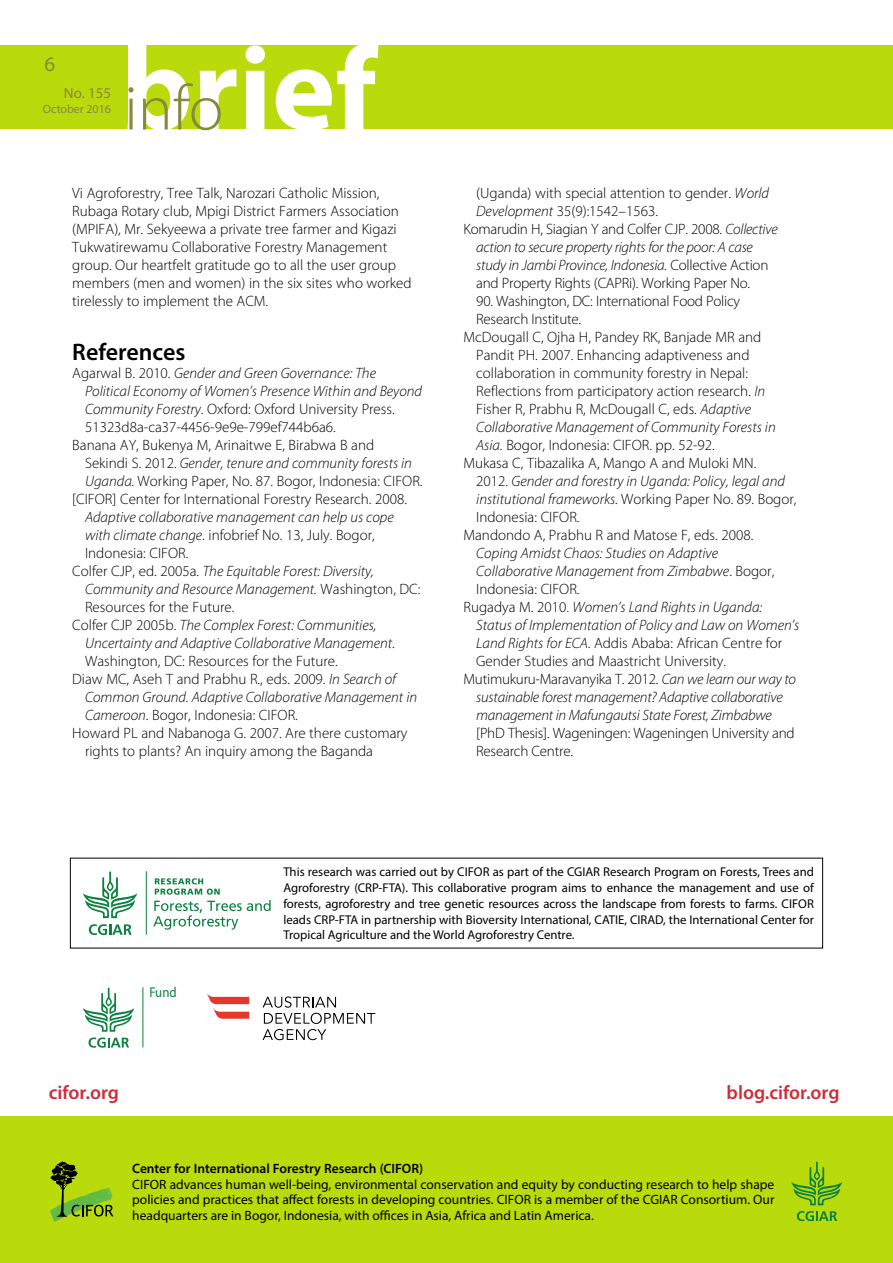
<style>
.page{position:relative;width:893px;height:1263px;background:#fff}
.page>*{position:absolute;margin:0;border:0;box-sizing:border-box;transform-origin:0 0}
.t1{font:600 24px "Myriad Pro";color:#000}
.t2{font:21px "Myriad Pro";color:#878a3b}
.t3{font:600 19.5px "Myriad Pro";color:#d22b39}
.t4{font:300 15px/18px "Myriad Pro";color:#000}
.t5{font:italic 300 15px "Myriad Pro";color:#000}
.t6{font:15px "Myriad Pro";color:#878a3b}
.t7{font:300 15px "Myriad Pro";color:#878a3b}
.t8{font:14.25px "Myriad Pro";color:#0c8241;scale:.9 1}
.t9{font:13.5px/15.8px "Myriad Pro";color:#000;text-align:justify}
.t10{font:600 13.5px "Myriad Pro";color:#000}
.t11{font:12.75px/15.8px "Myriad Pro";color:#000;text-align:justify}
.t12{font:12px "Myriad Pro";color:#878a3b}
.s1{font-style:normal}
.s2{font-style:italic}
.s3{font-style:normal;color:#272627}
</style>
<div class="page">
<div style="left:0;top:45px;width:893px;height:84px;background:#b9db0c"></div>
<svg style="left:128px;top:45px;width:250px;height:85px"></svg>
<div style="left:0;top:1116px;width:893px;height:147px;background:#b9db0c"></div>
<svg style="left:50px;top:1162px;width:64px;height:60px"></svg>
<svg style="left:791px;top:1161px;width:51px;height:44px"></svg>
<svg style="left:797px;top:1211px;width:40px;height:10px"></svg>
<svg style="left:83px;top:871px;width:54px;height:47px"></svg>
<svg style="left:89px;top:924px;width:43px;height:11px"></svg>
<svg style="left:153px;top:878px;width:118px;height:52px"></svg>
<hr style="left:146px;top:871px;width:1px;height:64px;background:#0c8241">
<svg style="left:83px;top:987px;width:51px;height:61px"></svg>
<hr style="left:143px;top:987px;width:1px;height:60px;background:#0c8241">
<svg style="left:263px;top:996px;width:112px;height:44px"></svg>
<svg style="left:207px;top:993px;width:42px;height:26px"></svg>
<h2 class="t2" style="left:45px;top:51px;width:12px">6</h2>
<p class="t7" style="left:73px;top:84px;width:39px">No. 20</p>
<p class="t12" style="left:43px;top:102px;width:70px">October 2016</p>
<p class="t6" style="left:64px;top:84px;width:49px">No. 155</p>
<p class="t4" style="left:72px;top:184px;width:341px">Vi Agroforestry, Tree Talk, Narozari Catholic Mission, Rubaga Rotary club, Mpigi District Farmers Association (MPIFA), Mr. Sekyeewa a private tree farmer and Kigazi Tukwatirewamu Collaborative Forestry Management group. Our heartfelt gratitude go to all the user group members (men and women) in the six sites who worked tirelessly to implement the ACM.</p>
<h1 class="t1" style="left:72px;top:337px;width:115px">References</h1>
<p class="t5" style="left:72px;top:364px;width:305px"><span class="s1">Agarwal B. 2010.</span> Gender and Green Governance: The</p>
<p class="t5" style="left:85px;top:382px;width:339px">Political Economy of Women’s Presence Within and Beyond</p>
<p class="t4" style="left:85px;top:400px;width:311px"><span class="s2">Community Forestry</span>. Oxford: Oxford University Press.</p>
<p class="t4" style="left:85px;top:418px;width:252px">51323d8a-ca37-4456-9e9e-799ef744b6a6.</p>
<p class="t4" style="left:72px;top:436px;width:303px">Banana AY, Bukenya M, Arinaitwe E, Birabwa B and</p>
<p class="t5" style="left:85px;top:454px;width:328px"><span class="s1">Sekindi S. 2012.</span> Gender, tenure and community forests in</p>
<p class="t4" style="left:85px;top:472px;width:339px"><span class="s2">Uganda.</span> Working Paper, No. 87. Bogor, Indonesia: CIFOR.</p>
<p class="t4" style="left:72px;top:490px;width:336px">[CIFOR] Center for International Forestry Research. 2008.</p>
<p class="t5" style="left:85px;top:508px;width:310px">Adaptive collaborative management can help us cope</p>
<p class="t4" style="left:85px;top:526px;width:291px"><span class="s2">with climate change</span>. infobrief No. 13, July. Bogor,</p>
<p class="t4" style="left:85px;top:544px;width:105px">Indonesia: CIFOR.</p>
<p class="t5" style="left:72px;top:562px;width:303px"><span class="s1">Colfer CJP, ed. 2005a.</span> The Equitable Forest: Diversity,</p>
<p class="t5" style="left:85px;top:580px;width:337px">Community and Resource Management. <span class="s1">Washington, DC:</span></p>
<p class="t4" style="left:85px;top:598px;width:151px">Resources for the Future.</p>
<p class="t5" style="left:72px;top:616px;width:306px"><span class="s1">Colfer CJP 2005b.</span> The Complex Forest: Communities,</p>
<p class="t5" style="left:85px;top:634px;width:311px">Uncertainty and Adaptive Collaborative Management<span class="s1">.</span></p>
<p class="t4" style="left:85px;top:652px;width:254px">Washington, DC: Resources for the Future.</p>
<p class="t4" style="left:72px;top:670px;width:325px">Diaw MC, Aseh T and Prabhu R., eds. 2009. <span class="s2">In Search of</span></p>
<p class="t5" style="left:85px;top:688px;width:334px">Common Ground. Adaptive Collaborative Management in</p>
<p class="t4" style="left:85px;top:706px;width:214px"><span class="s2">Cameroon</span>. Bogor, Indonesia: CIFOR.</p>
<p class="t4" style="left:72px;top:724px;width:337px">Howard PL and Nabanoga G. 2007. Are there customary</p>
<p class="t4" style="left:85px;top:742px;width:289px">rights to plants? An inquiry among the Baganda</p>
<p class="t4" style="left:476px;top:184px;width:294px">(Uganda) with special attention to gender. <span class="s2">World</span></p>
<p class="t4" style="left:476px;top:202px;width:183px"><span class="s2">Development</span> 35(9):1542–1563.</p>
<p class="t4" style="left:463px;top:220px;width:316px">Komarudin H, Siagian Y and Colfer CJP. 2008. <span class="s2">Collective</span></p>
<p class="t5" style="left:476px;top:238px;width:278px">action to secure property rights for the poor: A case</p>
<p class="t5" style="left:476px;top:256px;width:294px">study in Jambi Province, Indonesia. <span class="s1">Collective Action</span></p>
<p class="t4" style="left:476px;top:274px;width:275px">and Property Rights (CAPRi). Working Paper No.</p>
<p class="t4" style="left:476px;top:292px;width:265px">90. Washington, DC: International Food Policy</p>
<p class="t4" style="left:476px;top:310px;width:106px">Research Institute.</p>
<p class="t4" style="left:463px;top:328px;width:299px">McDougall C, Ojha H, Pandey RK, Banjade MR and</p>
<p class="t4" style="left:476px;top:346px;width:275px">Pandit PH. 2007. Enhancing adaptiveness and</p>
<p class="t4" style="left:476px;top:364px;width:273px">collaboration in community forestry in Nepal:</p>
<p class="t4" style="left:476px;top:382px;width:291px">Reflections from participatory action research. <span class="s2">In</span></p>
<p class="t4" style="left:476px;top:400px;width:276px">Fisher R, Prabhu R, McDougall C, eds. <span class="s2">Adaptive</span></p>
<p class="t5" style="left:476px;top:418px;width:301px">Collaborative Management of Community Forests in</p>
<p class="t4" style="left:476px;top:436px;width:240px"><span class="s2">Asia.</span> Bogor, Indonesia: CIFOR. pp. 52-92.</p>
<p class="t4" style="left:463px;top:454px;width:294px">Mukasa C, Tibazalika A, Mango A and Muloki MN.</p>
<p class="t5" style="left:476px;top:472px;width:310px"><span class="s1">2012.</span> Gender and forestry in Uganda: Policy, legal and</p>
<p class="t5" style="left:476px;top:490px;width:322px">institutional frameworks. <span class="s1">Working Paper No. 89. Bogor,</span></p>
<p class="t4" style="left:476px;top:508px;width:105px">Indonesia: CIFOR.</p>
<p class="t4" style="left:463px;top:526px;width:291px">Mandondo A, Prabhu R and Matose F, eds. 2008.</p>
<p class="t5" style="left:476px;top:544px;width:244px">Coping Amidst Chaos: Studies on Adaptive</p>
<p class="t5" style="left:476px;top:562px;width:300px">Collaborative Management from Zimbabwe<span class="s1">. Bogor,</span></p>
<p class="t4" style="left:476px;top:580px;width:105px">Indonesia: CIFOR.</p>
<p class="t5" style="left:463px;top:598px;width:300px"><span class="s1">Rugadya M. 2010</span><span class="s3">.</span> Women’s Land Rights in Uganda:</p>
<p class="t5" style="left:476px;top:616px;width:325px">Status of Implementation of Policy and Law on Women’s</p>
<p class="t4" style="left:476px;top:634px;width:307px"><span class="s2">Land Rights for ECA</span>. Addis Ababa: African Centre for</p>
<p class="t4" style="left:476px;top:652px;width:251px">Gender Studies and Maastricht University.</p>
<p class="t4" style="left:463px;top:670px;width:334px">Mutimukuru-Maravanyika T. 2012. <span class="s2">Can we learn our way to</span></p>
<p class="t5" style="left:476px;top:688px;width:308px">sustainable forest management? Adaptive collaborative</p>
<p class="t5" style="left:476px;top:706px;width:297px">management in Mafungautsi State Forest, Zimbabwe</p>
<p class="t4" style="left:476px;top:724px;width:320px">[PhD Thesis]. Wageningen: Wageningen University and<br>Research Centre.</p>
<p class="t8" style="left:149px;top:983px;width:32px">Fund</p>
<p class="t11" style="left:283px;top:864px;width:532px">This research was carried out by CIFOR as part of the CGIAR Research Program on Forests, Trees and Agroforestry (CRP-FTA). This collaborative program aims to enhance the management and use of forests, agroforestry and tree genetic resources across the landscape from forests to farms. CIFOR leads CRP-FTA in partnership with Bioversity International, CATIE, CIRAD, the International Center for Tropical Agriculture and the World Agroforestry Centre.</p>
<h3 class="t3" style="left:49px;top:1080px;width:72px">cifor.org</h3>
<h3 class="t3" style="left:727px;top:1080px;width:114px">blog.cifor.org</h3>
<p class="t10" style="left:132px;top:1159px;width:292px">Center for International Forestry Research (CIFOR)</p>
<p class="t9" style="left:132px;top:1176px;width:644px">CIFOR advances human well-being, environmental conservation and equity by conducting research to help shape policies and practices that affect forests in developing countries. CIFOR is a member of the CGIAR Consortium. Our headquarters are in Bogor, Indonesia, with offices in Asia, Africa and Latin America.</p>
</div>
